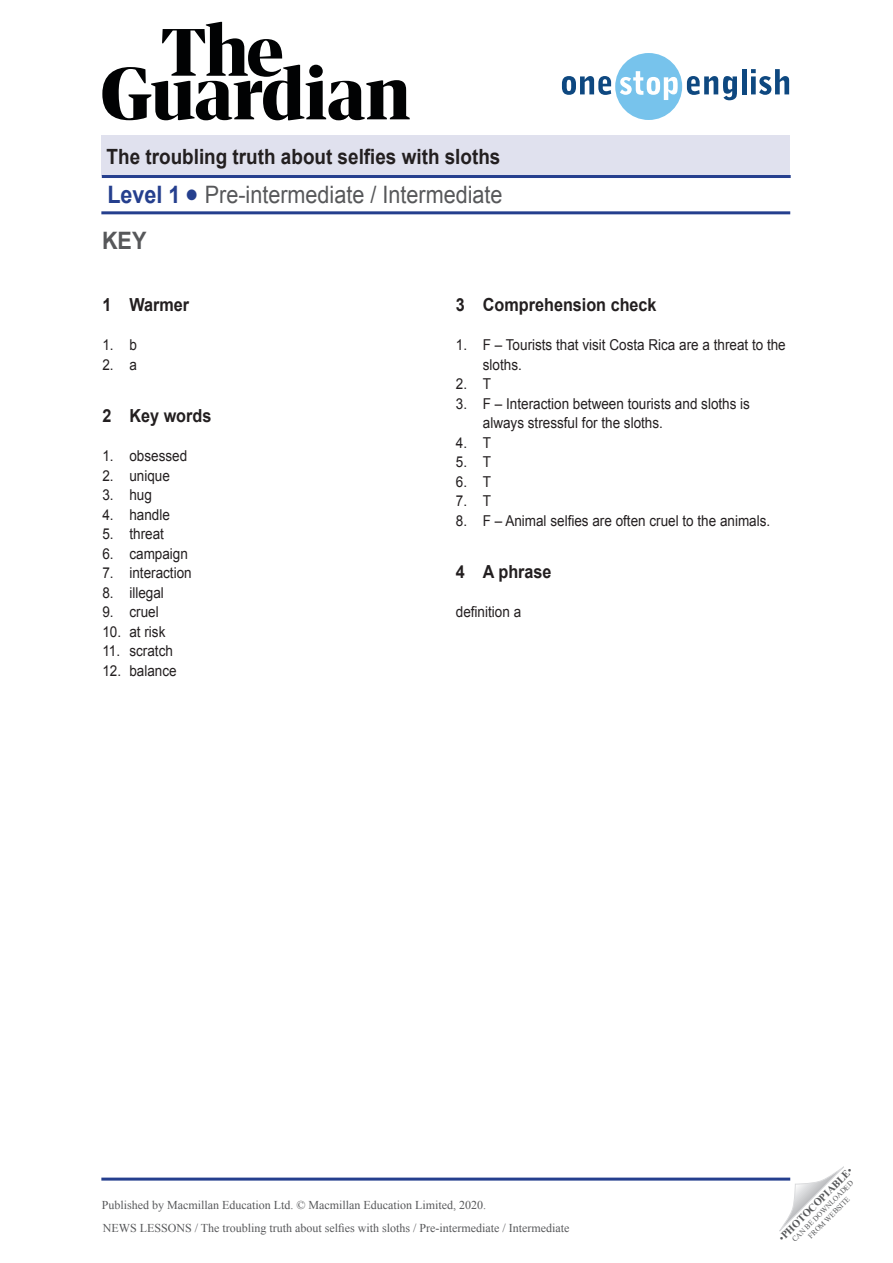
<style>
.page{position:relative;width:893px;height:1263px;background:#fff}
.page>*{position:absolute;margin:0;border:0;box-sizing:border-box;transform-origin:0 0}
.t1{font:24px/46.7px "Arial";color:#57585a;scale:.9 1}
.t2{font:700 21px "Arial";color:#231f20;scale:.9 1}
.body_text{font:700 18px "Arial";color:#231f20;scale:.9 1}
.body_text-2{font:15px/19.5px "Arial";color:#231f20;scale:.9 1}
.t3{font:12px "Times New Roman";color:#57585a}
.t4{font:700 10.5px "Times New Roman";color:#57585a}
.t5{font:7.5px/9px "Times New Roman";color:#57585a;text-align:center}
.s1{font-weight:700;color:#253f8e}
.s2{color:#253f8e}
.s3{font-weight:700}
.s4{font-weight:400}
</style>
<div class="page">
<div style="left:101px;top:135px;width:689px;height:40px;background:#e0e1ee"></div>
<svg style="left:779px;top:1167px;width:65px;height:64px"></svg>
<hr style="left:102px;top:175px;width:689px;height:3px;background:#253f8e">
<hr style="left:101px;top:211px;width:689px;height:3px;background:#253f8e">
<hr style="left:101px;top:1177px;width:689px;height:3px;background:#253f8e">
<svg style="left:562px;top:53px;width:175px;height:67px"></svg>
<hr style="left:742px;top:69px;width:4px;height:25px;background:#0e4880">
<svg style="left:751px;top:69px;width:38px;height:26px"></svg>
<svg style="left:102px;top:22px;width:308px;height:98px"></svg>
<h2 class="t2" style="left:107px;top:142px;width:439px">The troubling truth about selfies with sloths</h2>
<h1 class="t1" style="left:102px;top:171px;width:446px"><span class="s1">Level 1</span> <span class="s2">●</span> Pre-intermediate / Intermediate<br><span class="s3">KEY</span></h1>
<p class="body_text" style="left:102px;top:293px;width:98px">1 Warmer</p>
<p class="body_text-2" style="left:102px;top:335px;width:40px">1. b</p>
<p class="body_text-2" style="left:102px;top:355px;width:40px">2. a</p>
<p class="body_text" style="left:102px;top:404px;width:123px">2 Key words</p>
<p class="body_text-2" style="left:102px;top:446px;width:96px">1. obsessed</p>
<p class="body_text-2" style="left:102px;top:466px;width:77px">2. unique</p>
<p class="body_text-2" style="left:102px;top:485px;width:57px">3. hug</p>
<p class="body_text-2" style="left:102px;top:505px;width:77px">4. handle</p>
<p class="body_text-2" style="left:102px;top:524px;width:70px">5. threat</p>
<p class="body_text-2" style="left:102px;top:544px;width:97px">6. campaign</p>
<p class="body_text-2" style="left:102px;top:563px;width:101px">7. interaction</p>
<p class="body_text-2" style="left:102px;top:583px;width:70px">8. illegal</p>
<p class="body_text-2" style="left:102px;top:602px;width:64px">9. cruel</p>
<p class="body_text-2" style="left:102px;top:622px;width:72px">10. at risk</p>
<p class="body_text-2" style="left:102px;top:641px;width:80px">11. scratch</p>
<p class="body_text-2" style="left:102px;top:661px;width:84px">12. balance</p>
<p class="body_text" style="left:456px;top:293px;width:225px">3 Comprehension check</p>
<p class="body_text-2" style="left:483px;top:335px;width:338px;text-indent:-27px">1. F – Tourists that visit Costa Rica are a threat to the sloths.</p>
<p class="body_text-2" style="left:456px;top:374px;width:41px">2. T</p>
<p class="body_text-2" style="left:483px;top:394px;width:298px;text-indent:-27px">3. F – Interaction between tourists and sloths is always stressful for the sloths.</p>
<p class="body_text-2" style="left:456px;top:433px;width:41px">4. T</p>
<p class="body_text-2" style="left:456px;top:452px;width:41px">5. T</p>
<p class="body_text-2" style="left:456px;top:472px;width:41px">6. T</p>
<p class="body_text-2" style="left:456px;top:491px;width:41px">7. T</p>
<p class="body_text-2" style="left:456px;top:511px;width:351px">8. F – Animal selfies are often cruel to the animals.</p>
<p class="body_text" style="left:456px;top:560px;width:108px">4 A phrase</p>
<p class="body_text-2" style="left:456px;top:602px;width:74px">definition a</p>
<p class="t3" style="left:102px;top:1197px;width:386px">Published by Macmillan Education Ltd. © Macmillan Education Limited, 2020.</p>
<p class="t3" style="left:103px;top:1220px;width:468px">NEWS LESSONS / The troubling truth about selfies with sloths / Pre-intermediate / Intermediate</p>
<p class="t4" style="left:775px;top:1234px;width:101px;rotate:-45deg"><span class="s4">•</span>PHOTOCOPIABLE<span class="s4">•</span></p>
<p class="t5" style="left:790px;top:1237px;width:85px;rotate:-45deg">CAN BE DOWNLOADED<br>FROM WEBSITE</p>
</div>
